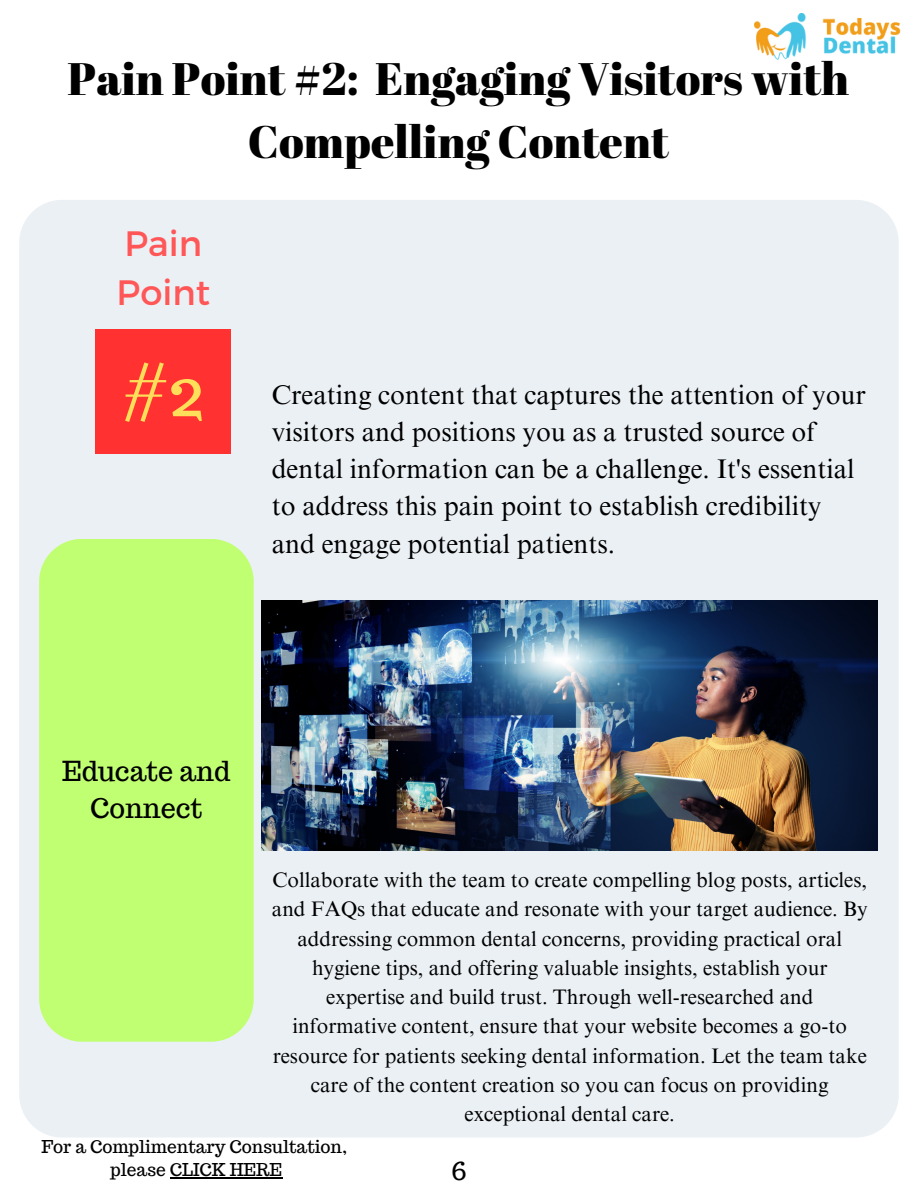
<style>
.page{position:relative;width:918px;height:1188px;background:#fff}
.page>*{position:absolute;margin:0;border:0;box-sizing:border-box;transform-origin:0 0}
.t1{font:69px "Trocchi";color:#ffde59}
.t2{font:45.45px/62.8px "Abril Fatface";color:#000;text-align:center}
.t3{font:35.25px "Montserrat";color:#ff5757}
.t4{font:27px/37.2px "Times NRMT Pro";color:#000}
.t5{font:27px/37.2px "Trocchi";color:#000;text-align:center}
.t6{font:21px/29.2px "Times NRMT Pro";color:#000;text-align:center}
.t7{font:17.4px "Trocchi";color:#000}
</style>
<div class="page">
<div style="left:19px;top:200px;width:880px;height:938px;background:#ebf0f5"></div>
<img style="left:754px;top:14px;width:147px;height:46px">
<div style="left:95px;top:330px;width:136px;height:124px;background:#ff3131"></div>
<img style="left:262px;top:600px;width:615px;height:250px">
<div style="left:39px;top:539px;width:214px;height:502px;background:#c1ff72"></div>
<hr style="left:170px;top:1177px;width:112px;height:2px;background:#000">
<p class="t2" style="left:68px;top:46px;width:783px">Pain Point #2: Engaging Visitors with<br>Compelling Content</p>
<p class="t3" style="left:124px;top:221px;width:79px">Pain</p>
<p class="t3" style="left:117px;top:269px;width:95px">Point</p>
<p class="t1" style="left:123px;top:346px;width:83px">#2</p>
<p class="t4" style="left:272px;top:380px;width:596px">Creating content that captures the attention of your visitors and positions you as a trusted source of dental information can be a challenge. It's essential to address this pain point to establish credibility and engage potential patients.</p>
<p class="t5" style="left:62px;top:752px;width:170px">Educate and<br>Connect</p>
<p class="t6" style="left:272px;top:868px;width:597px">Collaborate with the team to create compelling blog posts, articles, and FAQs that educate and resonate with your target audience. By addressing common dental concerns, providing practical oral hygiene tips, and offering valuable insights, establish your expertise and build trust. Through well-researched and informative content, ensure that your website becomes a go-to resource for patients seeking dental information. Let the team take care of the content creation so you can focus on providing exceptional dental care.</p>
<p class="t5" style="left:451px;top:1151px;width:18px">6</p>
<p class="t7" style="left:41px;top:1135px;width:307px">For a Complimentary Consultation,</p>
<p class="t7" style="left:111px;top:1159px;width:173px">please CLICK HERE</p>
</div>
